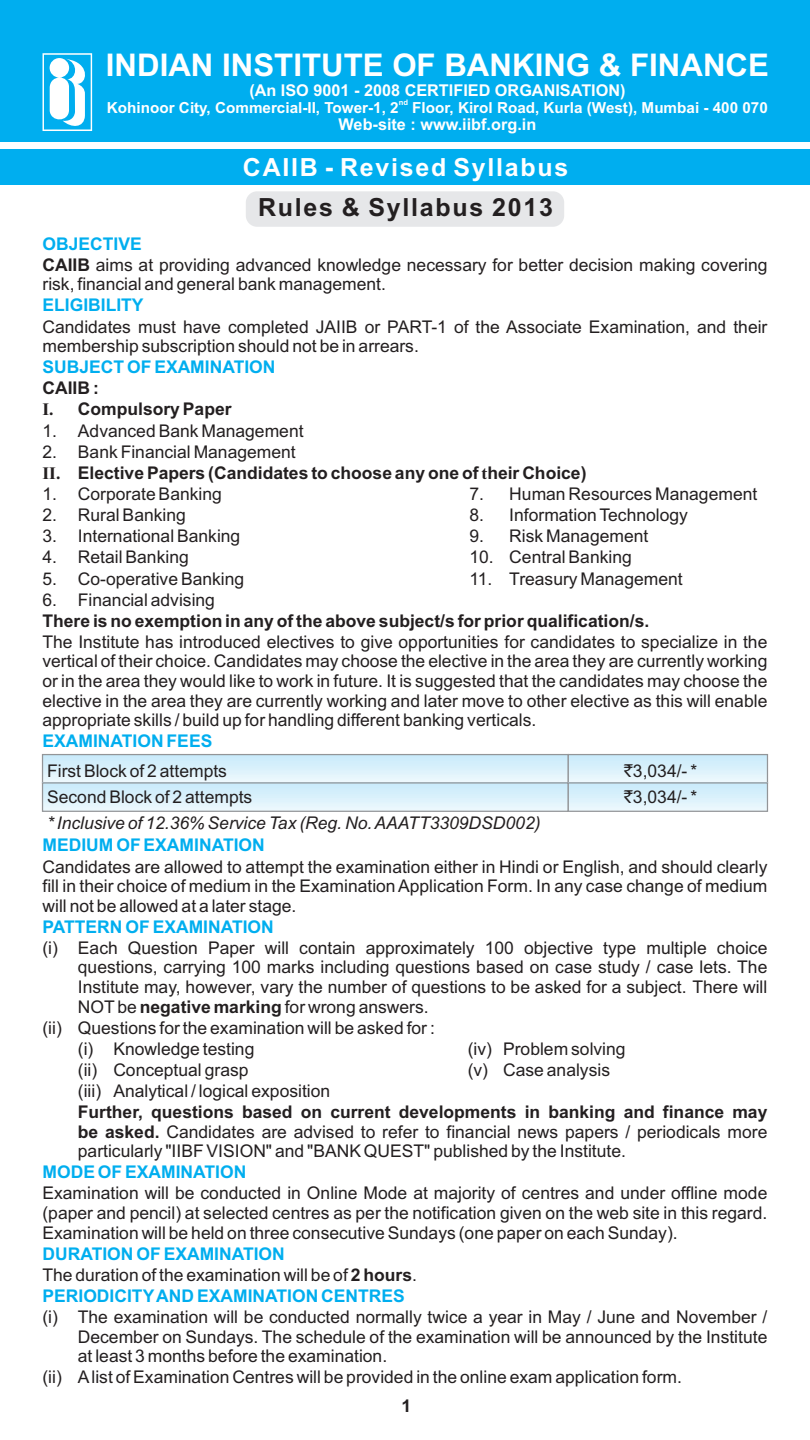
<style>
.page{position:relative;width:810px;height:1440px;background:#fff}
.page>*{position:absolute;margin:0;border:0;box-sizing:border-box;transform-origin:0 0}
.t1{font:700 31.25px "Arial";color:#fff}
.t2{font:700 25px "Arial";letter-spacing:.07em;color:#fff}
.t3{font:700 25px "Arial";letter-spacing:.07em;color:#231f20}
.t4{font:17.5px/19.5px "Arial";color:#231f20;text-align:justify}
.t5{font:700 17.5px/21px "Arial";color:#231f20}
.t6{font:700 17.5px "Arial";color:#00aeef}
.t7{font:italic 17.5px "Arial";color:#231f20}
.t8{font:700 16.25px "Arial";color:#fff}
.t9{font:700 15.25px "Arial";color:#fff}
.t10{font:700 7.5px "Arial";color:#fff}
.s1{font-weight:700}
.s2{font-family:"Times New Roman"}
.s3{font-weight:400}
.s4{font-family:"Rupee Foradian"}
</style>
<div class="page">
<div style="left:0;top:0;width:810px;height:142px;background:#00aeef"></div>
<svg style="left:43px;top:53px;width:49px;height:78px"></svg>
<div style="left:0;top:149px;width:810px;height:35px;background:#00aeef"></div>
<div style="left:42px;top:754px;width:527px;height:30px;border:1px solid #939598"></div>
<div style="left:42px;top:782px;width:527px;height:30px;border:1px solid #939598"></div>
<div style="left:568px;top:754px;width:200px;height:30px;border:1px solid #939598"></div>
<div style="left:568px;top:782px;width:200px;height:30px;border:1px solid #939598"></div>
<div style="left:246px;top:191px;width:318px;height:36px;background:#e6e7e9;border-radius:11px"></div>
<h1 class="t1" style="left:106px;top:53px;width:665px">INDIAN INSTITUTE OF BANKING &amp; FINANCE</h1>
<p class="t8" style="left:249px;top:84px;width:378px">(An ISO 9001 - 2008 CERTIFIED ORGANISATION)</p>
<p class="t10" style="left:399px;top:100px;width:11px">nd</p>
<p class="t9" style="left:107px;top:102px;width:662px">Kohinoor City, Commercial-II, Tower-1, 2 Floor, Kirol Road, Kurla (West), Mumbai - 400 070</p>
<p class="t8" style="left:339px;top:118px;width:199px">Web-site : www.iibf.org.in</p>
<h2 class="t2" style="left:243px;top:157px;width:327px">CAIIB - Revised Syllabus</h2>
<p class="t6" style="left:43px;top:237px;width:101px">OBJECTIVE</p>
<h2 class="t3" style="left:258px;top:197px;width:296px">Rules &amp; Syllabus 2013</h2>
<p class="t4" style="left:43px;top:257px;width:726px"><span class="s1">CAIIB</span> aims at providing advanced knowledge necessary for better decision making covering risk, financial and general bank management.</p>
<p class="t4" style="left:43px;top:318px;width:726px">Candidates must have completed JAIIB or PART-1 of the Associate Examination, and their membership subscription should not be in arrears.</p>
<p class="t5" style="left:43px;top:379px;width:191px">CAIIB :<br><span class="s2">I.</span> Compulsory Paper</p>
<p class="t4" style="left:43px;top:422px;width:263px">1. Advanced Bank Management</p>
<p class="t5" style="left:43px;top:443px;width:546px"><span class="s3">2. Bank Financial Management<br></span><span class="s2">II.</span> Elective Papers (Candidates to choose any one of <span class="s2">t</span>heir Choice)</p>
<p class="t4" style="left:42px;top:486px;width:181px">1. Corporate Banking</p>
<p class="t4" style="left:469px;top:486px;width:289px">7. Human Resources Management</p>
<p class="t4" style="left:42px;top:507px;width:145px">2. Rural Banking</p>
<p class="t4" style="left:469px;top:507px;width:220px">8. Information Technology</p>
<p class="t4" style="left:42px;top:528px;width:199px">3. International Banking</p>
<p class="t4" style="left:469px;top:528px;width:181px">9. Risk Management</p>
<p class="t4" style="left:42px;top:549px;width:148px">4. Retail Banking</p>
<p class="t4" style="left:469px;top:549px;width:164px">10. Central Banking</p>
<p class="t4" style="left:42px;top:570px;width:203px">5. Co-operative Banking</p>
<p class="t4" style="left:469px;top:570px;width:215px">11. Treasury Management</p>
<p class="t4" style="left:42px;top:591px;width:174px">6. Financial advising</p>
<p class="t5" style="left:42px;top:612px;width:608px">There is no exemption in any of the above subject/s for prior qualification/s.</p>
<p class="t4" style="left:42px;top:634px;width:726px">The Institute has introduced electives to give opportunities for candidates to specialize in the vertical of their choice. Candidates may choose the elective in the area they are currently working or in the area they would like to work in future. It is suggested that the candidates may choose the elective in the area they are currently working and later move to other elective as this will enable appropriate skills / build up for handling different banking verticals.</p>
<p class="t6" style="left:43px;top:299px;width:103px">ELIGIBILITY</p>
<p class="t6" style="left:43px;top:361px;width:235px">SUBJECT OF EXAMINATION</p>
<p class="t6" style="left:43px;top:734px;width:171px">EXAMINATION FEES</p>
<p class="t4" style="left:47px;top:762px;width:181px">First Block of 2 attempts</p>
<p class="t4" style="left:624px;top:762px;width:74px"><span class="s4">`</span>3,034/- *</p>
<p class="t4" style="left:47px;top:789px;width:207px">Second Block of 2 attempts</p>
<p class="t4" style="left:624px;top:789px;width:74px"><span class="s4">`</span>3,034/- *</p>
<p class="t7" style="left:47px;top:816px;width:495px">* Inclusive of 12.36% Service Tax (Reg. No. AAATT3309DSD002)</p>
<p class="t6" style="left:43px;top:839px;width:224px">MEDIUM OF EXAMINATION</p>
<p class="t4" style="left:43px;top:858px;width:726px">Candidates are allowed to attempt the examination either in Hindi or English, and should clearly fill in their choice of medium in the Examination Application Form. In any case change of medium will not be allowed at a later stage.</p>
<p class="t4" style="left:42px;top:940px;width:726px">(i) Each Question Paper will contain approximately 100 objective type multiple choice</p>
<p class="t4" style="left:78px;top:959px;width:691px">questions, carrying 100 marks including questions based on case study / case lets. The</p>
<p class="t4" style="left:78px;top:979px;width:691px">Institute may, however, vary the number of questions to be asked for a subject. There will</p>
<p class="t4" style="left:78px;top:998px;width:352px">NOTbe <span class="s1">negative marking</span> for wrong answers.</p>
<p class="t4" style="left:42px;top:1019px;width:394px">(ii) Questions for the examination will be asked for :</p>
<p class="t4" style="left:78px;top:1040px;width:178px">(i) Knowledge testing</p>
<p class="t4" style="left:468px;top:1040px;width:159px">(iv) Problem solving</p>
<p class="t4" style="left:78px;top:1062px;width:172px">(ii) Conceptual grasp</p>
<p class="t4" style="left:468px;top:1062px;width:144px">(v) Case analysis</p>
<p class="t4" style="left:78px;top:1083px;width:254px">(iii) Analytical / logical exposition</p>
<p class="t4" style="left:78px;top:1104px;width:691px"><span class="s1">Further, questions based on current developments in banking and finance may be asked.</span> Candidates are advised to refer to financial news papers / periodicals more particularly "IIBF VISION" and "BANK QUEST" published by the Institute.</p>
<p class="t4" style="left:42px;top:1185px;width:726px">Examination will be conducted in Online Mode at majority of centres and under offline mode (paper and pencil) at selected centres as per the notification given on the web site in this regard.<br>Examination will be held on three consecutive Sundays (one paper on each Sunday).</p>
<p class="t4" style="left:42px;top:1266px;width:376px">The duration of the examination will be of <span class="s1">2 hours</span>.</p>
<p class="t4" style="left:42px;top:1309px;width:726px">(i) The examination will be conducted normally twice a year in May / June and November /</p>
<p class="t4" style="left:78px;top:1328px;width:691px">December on Sundays. The schedule of the examination will be announced by the Institute</p>
<p class="t4" style="left:78px;top:1348px;width:311px">at least 3 months before the examination.</p>
<p class="t4" style="left:42px;top:1369px;width:641px">(ii) Alist of Examination Centres will be provided in the online exam application form.</p>
<p class="t5" style="left:402px;top:1397px;width:11px">1</p>
<p class="t6" style="left:43px;top:920px;width:233px">PATTERN OF EXAMINATION</p>
<p class="t6" style="left:43px;top:1166px;width:205px">MODE OF EXAMINATION</p>
<p class="t6" style="left:43px;top:1247px;width:244px">DURATION OF EXAMINATION</p>
<p class="t6" style="left:43px;top:1289px;width:364px">PERIODICITYAND EXAMINATION CENTRES</p>
</div>
